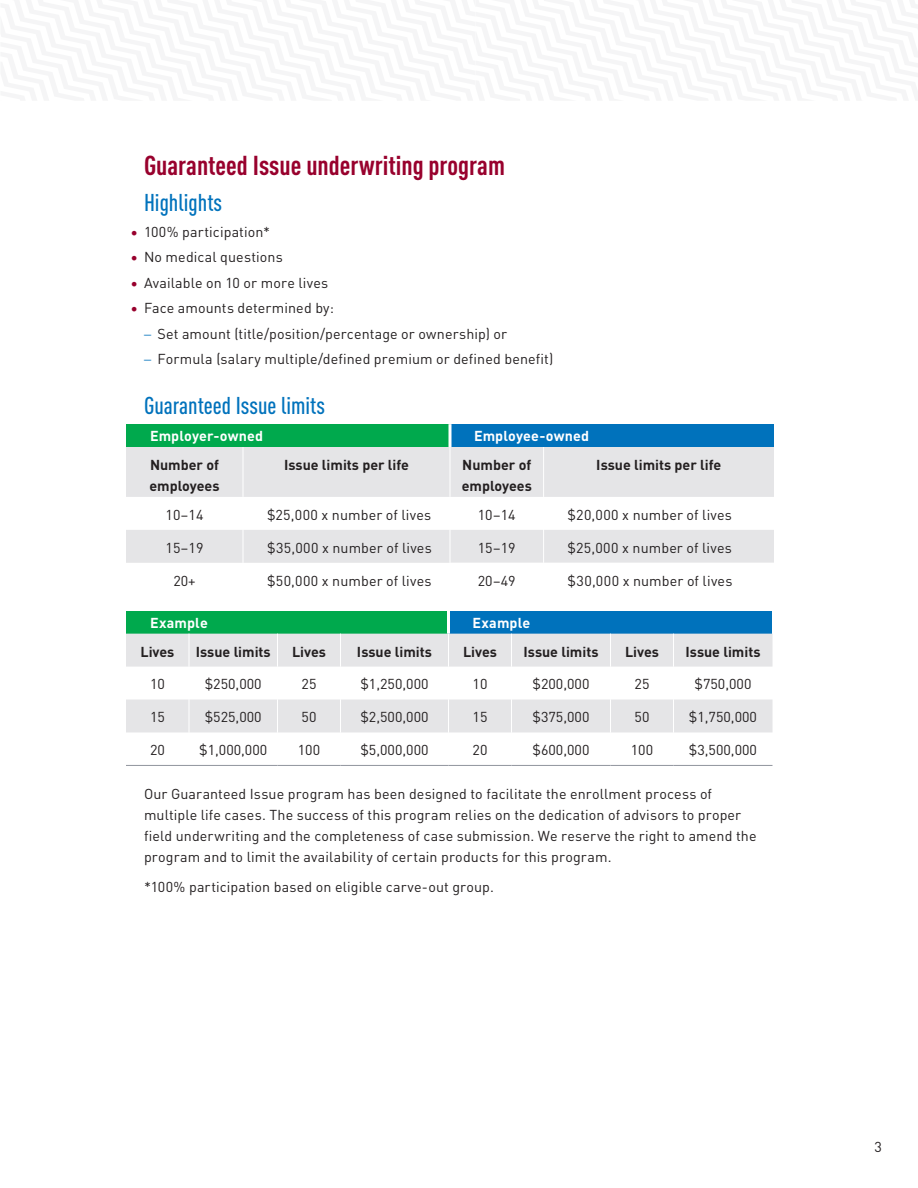
<style>
.page{position:relative;width:918px;height:1188px;background:#fff}
.page>*{position:absolute;margin:0;border:0;box-sizing:border-box;transform-origin:0 0}
.Subhead_1_DIN_PRO_Co{font:700 condensed 27px "DIN Pro";color:#98012d}
.Subhead_2_DIN_PRO_Co{font:500 condensed 24px "DIN Pro";color:#0072bc}
.Body_Main{font:14.25px/21px "DIN Pro";letter-spacing:.01em;color:#231f20}
.Subhead_3_DIN_PRO_Bo{font:14.25px "DIN Pro";color:#231f20}
.Subhead_3_DIN_PRO_Bo-2{font:700 14.25px/21px "DIN Pro";color:#231f20}
.Body_Main-2{font:700 14.25px "DIN Pro";letter-spacing:.01em;color:#fff}
.s1{color:#98012d}
.s2{font-family:"Frutiger LT Std";font-weight:300;color:#0072bc}
</style>
<div class="page">
<div style="left:126px;top:424px;width:324px;height:23px;background:#00a94d"></div>
<div style="left:450px;top:424px;width:324px;height:23px;background:#0072bc"></div>
<svg style="left:126px;top:447px;width:648px;height:116px;fill:#e5e5e7"></svg>
<svg style="left:448px;top:424px;width:4px;height:23px"></svg>
<hr style="left:243px;top:447px;width:1px;height:50px;background:#fff">
<hr style="left:450px;top:447px;width:1px;height:50px;background:#fff">
<hr style="left:543px;top:447px;width:1px;height:50px;background:#fff">
<hr style="left:243px;top:497px;width:1px;height:33px;background:#fff">
<hr style="left:450px;top:497px;width:1px;height:33px;background:#fff">
<hr style="left:543px;top:497px;width:1px;height:33px;background:#fff">
<hr style="left:243px;top:530px;width:1px;height:33px;background:#fff">
<hr style="left:450px;top:530px;width:1px;height:33px;background:#fff">
<hr style="left:543px;top:530px;width:1px;height:33px;background:#fff">
<div style="left:126px;top:611px;width:322px;height:23px;background:#00a94d"></div>
<div style="left:448px;top:611px;width:324px;height:23px;background:#0072bc"></div>
<svg style="left:126px;top:634px;width:646px;height:98px;fill:#e5e5e7"></svg>
<hr style="left:447px;top:611px;width:3px;height:23px;background:#fff">
<hr style="left:189px;top:634px;width:1px;height:33px;background:#fff">
<hr style="left:277px;top:634px;width:1px;height:33px;background:#fff">
<hr style="left:340px;top:634px;width:1px;height:33px;background:#fff">
<hr style="left:448px;top:634px;width:1px;height:33px;background:#fff">
<hr style="left:511px;top:634px;width:1px;height:33px;background:#fff">
<hr style="left:610px;top:634px;width:1px;height:33px;background:#fff">
<hr style="left:673px;top:634px;width:1px;height:33px;background:#fff">
<hr style="left:189px;top:667px;width:1px;height:33px;background:#fff">
<hr style="left:277px;top:667px;width:1px;height:33px;background:#fff">
<hr style="left:340px;top:667px;width:1px;height:33px;background:#fff">
<hr style="left:448px;top:667px;width:1px;height:33px;background:#fff">
<hr style="left:511px;top:667px;width:1px;height:33px;background:#fff">
<hr style="left:610px;top:667px;width:1px;height:33px;background:#fff">
<hr style="left:673px;top:667px;width:1px;height:33px;background:#fff">
<hr style="left:189px;top:700px;width:1px;height:32px;background:#fff">
<hr style="left:277px;top:700px;width:1px;height:32px;background:#fff">
<hr style="left:340px;top:700px;width:1px;height:32px;background:#fff">
<hr style="left:448px;top:700px;width:1px;height:32px;background:#fff">
<hr style="left:511px;top:700px;width:1px;height:32px;background:#fff">
<hr style="left:610px;top:700px;width:1px;height:32px;background:#fff">
<hr style="left:673px;top:700px;width:1px;height:32px;background:#fff">
<hr style="left:126px;top:765px;width:63px;height:1px;background:#91959d">
<hr style="left:189px;top:765px;width:89px;height:1px;background:#91959d">
<hr style="left:278px;top:765px;width:62px;height:1px;background:#91959d">
<hr style="left:340px;top:765px;width:108px;height:1px;background:#91959d">
<hr style="left:448px;top:765px;width:64px;height:1px;background:#91959d">
<hr style="left:512px;top:765px;width:98px;height:1px;background:#91959d">
<hr style="left:610px;top:765px;width:64px;height:1px;background:#91959d">
<hr style="left:674px;top:765px;width:98px;height:1px;background:#91959d">
<p class="Subhead_1_DIN_PRO_Co" style="left:144px;top:146px;width:362px">Guaranteed Issue underwriting program</p>
<p class="Subhead_2_DIN_PRO_Co" style="left:144px;top:185px;width:80px">Highlights</p>
<p class="Body_Main" style="left:130px;top:220px;width:141px"><span class="s1">•</span> 100% participation*</p>
<p class="Body_Main" style="left:130px;top:246px;width:154px"><span class="s1">•</span> No medical questions</p>
<p class="Body_Main" style="left:130px;top:271px;width:199px"><span class="s1">•</span> Available on 10 or more lives</p>
<p class="Body_Main" style="left:130px;top:297px;width:205px"><span class="s1">•</span> Face amounts determined by:</p>
<p class="Body_Main" style="left:144px;top:322px;width:365px"><span class="s2">–</span> Set amount (title/position/percentage or ownership) or</p>
<p class="Body_Main" style="left:144px;top:348px;width:411px"><span class="s2">–</span> Formula (salary multiple/defined premium or defined benefit)</p>
<p class="Subhead_2_DIN_PRO_Co" style="left:144px;top:388px;width:183px">Guaranteed Issue limits</p>
<p class="Body_Main-2" style="left:150px;top:425px;width:115px">Employer-owned</p>
<p class="Body_Main-2" style="left:474px;top:425px;width:117px">Employee-owned</p>
<p class="Subhead_3_DIN_PRO_Bo-2" style="left:149px;top:453px;width:72px">Number of employees</p>
<p class="Subhead_3_DIN_PRO_Bo-2" style="left:284px;top:453px;width:126px">Issue limits per life</p>
<p class="Subhead_3_DIN_PRO_Bo-2" style="left:462px;top:453px;width:72px">Number of employees</p>
<p class="Subhead_3_DIN_PRO_Bo-2" style="left:596px;top:453px;width:126px">Issue limits per life</p>
<p class="Subhead_3_DIN_PRO_Bo" style="left:166px;top:504px;width:39px">10–14</p>
<p class="Body_Main" style="left:267px;top:503px;width:166px">$25,000 x number of lives</p>
<p class="Subhead_3_DIN_PRO_Bo" style="left:478px;top:504px;width:39px">10–14</p>
<p class="Body_Main" style="left:568px;top:503px;width:166px">$20,000 x number of lives</p>
<p class="Subhead_3_DIN_PRO_Bo" style="left:166px;top:537px;width:39px">15–19</p>
<p class="Body_Main" style="left:267px;top:536px;width:166px">$35,000 x number of lives</p>
<p class="Subhead_3_DIN_PRO_Bo" style="left:478px;top:537px;width:39px">15–19</p>
<p class="Body_Main" style="left:568px;top:536px;width:166px">$25,000 x number of lives</p>
<p class="Subhead_3_DIN_PRO_Bo" style="left:173px;top:570px;width:24px">20+</p>
<p class="Body_Main" style="left:267px;top:569px;width:166px">$50,000 x number of lives</p>
<p class="Subhead_3_DIN_PRO_Bo" style="left:478px;top:570px;width:39px">20–49</p>
<p class="Body_Main" style="left:568px;top:569px;width:166px">$30,000 x number of lives</p>
<p class="Body_Main-2" style="left:150px;top:611px;width:59px">Example</p>
<p class="Body_Main-2" style="left:472px;top:611px;width:59px">Example</p>
<p class="Subhead_3_DIN_PRO_Bo-2" style="left:141px;top:640px;width:35px">Lives</p>
<p class="Subhead_3_DIN_PRO_Bo-2" style="left:196px;top:640px;width:77px">Issue limits</p>
<p class="Subhead_3_DIN_PRO_Bo-2" style="left:292px;top:640px;width:35px">Lives</p>
<p class="Subhead_3_DIN_PRO_Bo-2" style="left:357px;top:640px;width:77px">Issue limits</p>
<p class="Subhead_3_DIN_PRO_Bo-2" style="left:463px;top:640px;width:35px">Lives</p>
<p class="Subhead_3_DIN_PRO_Bo-2" style="left:523px;top:640px;width:77px">Issue limits</p>
<p class="Subhead_3_DIN_PRO_Bo-2" style="left:625px;top:640px;width:35px">Lives</p>
<p class="Subhead_3_DIN_PRO_Bo-2" style="left:685px;top:640px;width:77px">Issue limits</p>
<p class="Subhead_3_DIN_PRO_Bo" style="left:150px;top:673px;width:16px">10</p>
<p class="Subhead_3_DIN_PRO_Bo" style="left:205px;top:673px;width:58px">$250,000</p>
<p class="Subhead_3_DIN_PRO_Bo" style="left:302px;top:673px;width:16px">25</p>
<p class="Subhead_3_DIN_PRO_Bo" style="left:360px;top:673px;width:70px">$1,250,000</p>
<p class="Subhead_3_DIN_PRO_Bo" style="left:473px;top:673px;width:16px">10</p>
<p class="Subhead_3_DIN_PRO_Bo" style="left:533px;top:673px;width:58px">$200,000</p>
<p class="Subhead_3_DIN_PRO_Bo" style="left:635px;top:673px;width:16px">25</p>
<p class="Subhead_3_DIN_PRO_Bo" style="left:695px;top:673px;width:58px">$750,000</p>
<p class="Subhead_3_DIN_PRO_Bo" style="left:150px;top:706px;width:16px">15</p>
<p class="Subhead_3_DIN_PRO_Bo" style="left:205px;top:706px;width:58px">$525,000</p>
<p class="Subhead_3_DIN_PRO_Bo" style="left:302px;top:706px;width:16px">50</p>
<p class="Subhead_3_DIN_PRO_Bo" style="left:360px;top:706px;width:70px">$2,500,000</p>
<p class="Subhead_3_DIN_PRO_Bo" style="left:473px;top:706px;width:16px">15</p>
<p class="Subhead_3_DIN_PRO_Bo" style="left:533px;top:706px;width:58px">$375,000</p>
<p class="Subhead_3_DIN_PRO_Bo" style="left:635px;top:706px;width:16px">50</p>
<p class="Subhead_3_DIN_PRO_Bo" style="left:689px;top:706px;width:70px">$1,750,000</p>
<p class="Subhead_3_DIN_PRO_Bo" style="left:150px;top:739px;width:16px">20</p>
<p class="Subhead_3_DIN_PRO_Bo" style="left:199px;top:739px;width:70px">$1,000,000</p>
<p class="Subhead_3_DIN_PRO_Bo" style="left:298px;top:739px;width:24px">100</p>
<p class="Subhead_3_DIN_PRO_Bo" style="left:360px;top:739px;width:70px">$5,000,000</p>
<p class="Subhead_3_DIN_PRO_Bo" style="left:473px;top:739px;width:16px">20</p>
<p class="Subhead_3_DIN_PRO_Bo" style="left:533px;top:739px;width:58px">$600,000</p>
<p class="Subhead_3_DIN_PRO_Bo" style="left:631px;top:739px;width:24px">100</p>
<p class="Subhead_3_DIN_PRO_Bo" style="left:689px;top:739px;width:70px">$3,500,000</p>
<p class="Body_Main" style="left:144px;top:782px;width:614px">Our Guaranteed Issue program has been designed to facilitate the enrollment process of multiple life cases. The success of this program relies on the dedication of advisors to proper field underwriting and the completeness of case submission. We reserve the right to amend the program and to limit the availability of certain products for this program.</p>
<p class="Body_Main" style="left:144px;top:875px;width:352px">*100% participation based on eligible carve-out group.</p>
<p class="Body_Main" style="left:875px;top:1135px;width:9px">3</p>
</div>
